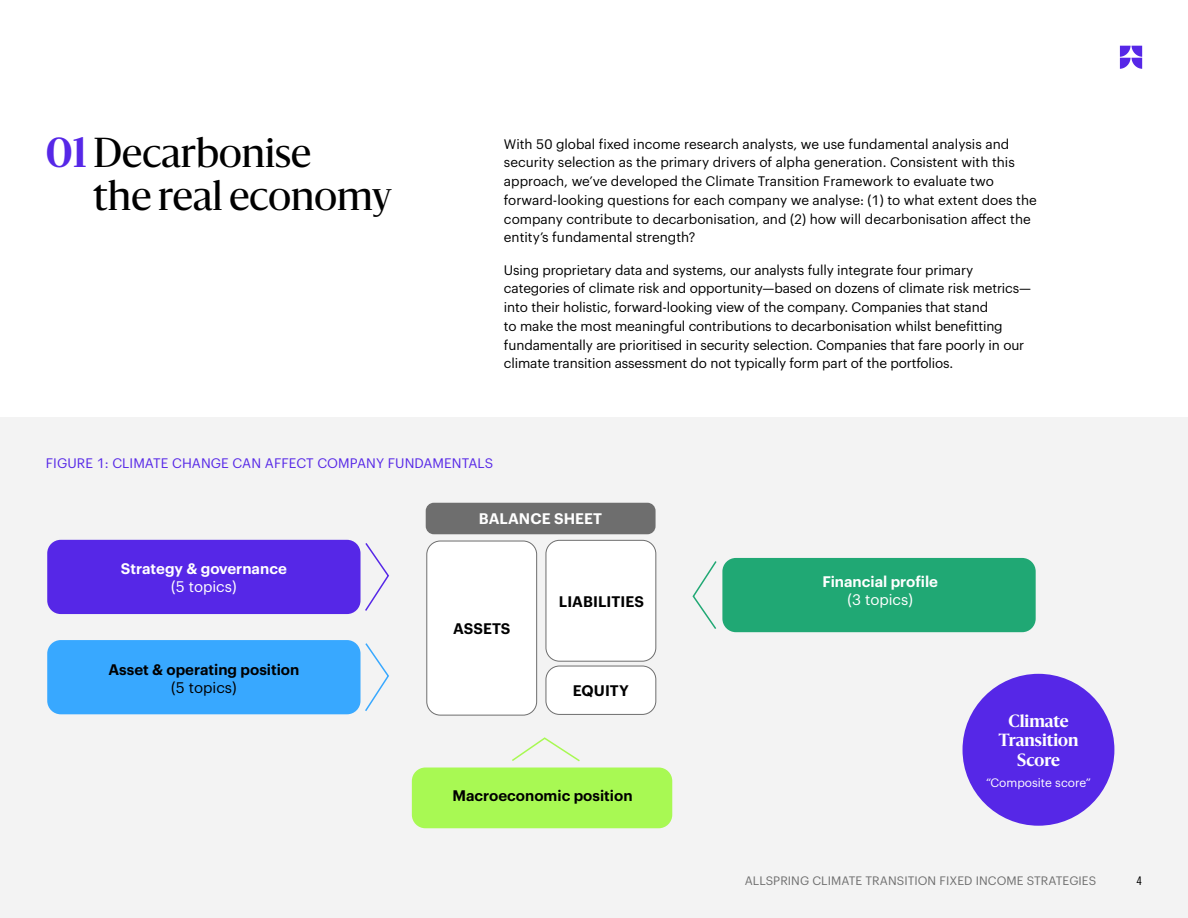
<style>
.page{position:relative;width:1188px;height:918px;background:#fff}
.page>*{position:absolute;margin:0;border:0;box-sizing:border-box;transform-origin:0 0}
.t1{font:39px/42.9px "Allspring Sanomat";color:#000}
.t2{font:700 16.5px/19.8px "Allspring Sanomat TT";color:#fff;text-align:center}
.t3{font:600 15px "Graphik TF";color:#000}
.t4{font:600 15px "Graphik TF";color:#fff}
.t5{font:15px "Graphik TF";color:#fff}
.t6{font:15px "Graphik TF";color:#000}
.t7{font:13.5px/18.8px "Graphik TF";letter-spacing:-.01em;color:#000}
.t8{font:13.5px "Graphik TF";letter-spacing:.005em;color:#5627e7}
.t9{font:12px "Graphik TF";letter-spacing:.005em;color:#6e6e6e}
.t10{font:12px "Graphik TF";color:#fff}
.t11{font:12px "Graphik Cond TF";color:#000}
.s1{font-weight:700;color:#5627e7}
</style>
<div class="page">
<div style="left:0;top:417px;width:1188px;height:501px;background:#f3f3f3"></div>
<div style="left:47px;top:540px;width:314px;height:74px;background:#5627e7;border-radius:14px"></div>
<div style="left:722px;top:558px;width:314px;height:74px;background:#20a874;border-radius:14px"></div>
<div style="left:47px;top:640px;width:314px;height:74px;background:#38a8ff;border-radius:14px"></div>
<div style="left:412px;top:768px;width:260px;height:60px;background:#a8f953;border-radius:14px"></div>
<div style="left:427px;top:541px;width:110px;height:174px;background:#fff;border-radius:14px"></div>
<div style="left:426px;top:541px;width:111px;height:174px;border:1px solid #6e6e6e;border-radius:14px"></div>
<div style="left:546px;top:540px;width:110px;height:121px;background:#fff;border-radius:14px"></div>
<div style="left:546px;top:540px;width:110px;height:122px;border:1px solid #6e6e6e;border-radius:14px"></div>
<div style="left:546px;top:666px;width:110px;height:48px;background:#fff;border-radius:13px"></div>
<div style="left:546px;top:666px;width:110px;height:49px;border:1px solid #6e6e6e;border-radius:13px"></div>
<svg style="left:365px;top:543px;width:24px;height:68px"></svg>
<svg style="left:365px;top:643px;width:24px;height:68px"></svg>
<svg style="left:692px;top:561px;width:25px;height:68px"></svg>
<svg style="left:512px;top:737px;width:68px;height:25px"></svg>
<div style="left:963px;top:674px;width:151px;height:152px;background:#5627e7;border-radius:50%"></div>
<div style="left:426px;top:503px;width:230px;height:31px;background:#6e6e6e;border-radius:8px"></div>
<svg style="left:1120px;top:46px;width:22px;height:23px"></svg>
<h1 class="t1" style="left:94px;top:129px;width:300px;text-indent:-48px"><span class="s1">01</span> Decarbonise<br>the real economy</h1>
<p class="t7" style="left:504px;top:133px;width:534px">With 50 global fixed income research analysts, we use fundamental analysis and security selection as the primary drivers of alpha generation. Consistent with this approach, we’ve developed the Climate Transition Framework to evaluate two forward-looking questions for each company we analyse: (1) to what extent does the company contribute to decarbonisation, and (2) how will decarbonisation affect the entity’s fundamental strength?</p>
<p class="t7" style="left:504px;top:259px;width:529px">Using proprietary data and systems, our analysts fully integrate four primary categories of climate risk and opportunity—based on dozens of climate risk metrics— into their holistic, forward-looking view of the company. Companies that stand<br>to make the most meaningful contributions to decarbonisation whilst benefitting fundamentally are prioritised in security selection. Companies that fare poorly in our climate transition assessment do not typically form part of the portfolios.</p>
<p class="t8" style="left:46px;top:453px;width:449px">FIGURE 1: CLIMATE CHANGE CAN AFFECT COMPANY FUNDAMENTALS</p>
<p class="t4" style="left:479px;top:507px;width:125px">BALANCE SHEET</p>
<p class="t4" style="left:121px;top:557px;width:167px">Strategy &amp; governance</p>
<p class="t5" style="left:171px;top:575px;width:67px">(5 topics)</p>
<p class="t4" style="left:822px;top:570px;width:117px">Financial profile</p>
<p class="t5" style="left:848px;top:588px;width:67px">(3 topics)</p>
<p class="t3" style="left:453px;top:617px;width:59px">ASSETS</p>
<p class="t3" style="left:559px;top:590px;width:87px">LIABILITIES</p>
<p class="t3" style="left:108px;top:658px;width:192px">Asset &amp; operating position</p>
<p class="t6" style="left:171px;top:676px;width:67px">(5 topics)</p>
<p class="t3" style="left:573px;top:680px;width:58px">EQUITY</p>
<p class="t3" style="left:453px;top:784px;width:182px">Macroeconomic position</p>
<p class="t2" style="left:999px;top:709px;width:81px">Climate<br>Transition<br>Score</p>
<p class="t10" style="left:986px;top:774px;width:107px">“Composite score”</p>
<p class="t9" style="left:745px;top:872px;width:353px">ALLSPRING CLIMATE TRANSITION FIXED INCOME STRATEGIES</p>
<p class="t11" style="left:1136px;top:872px;width:7px">4</p>
</div>
